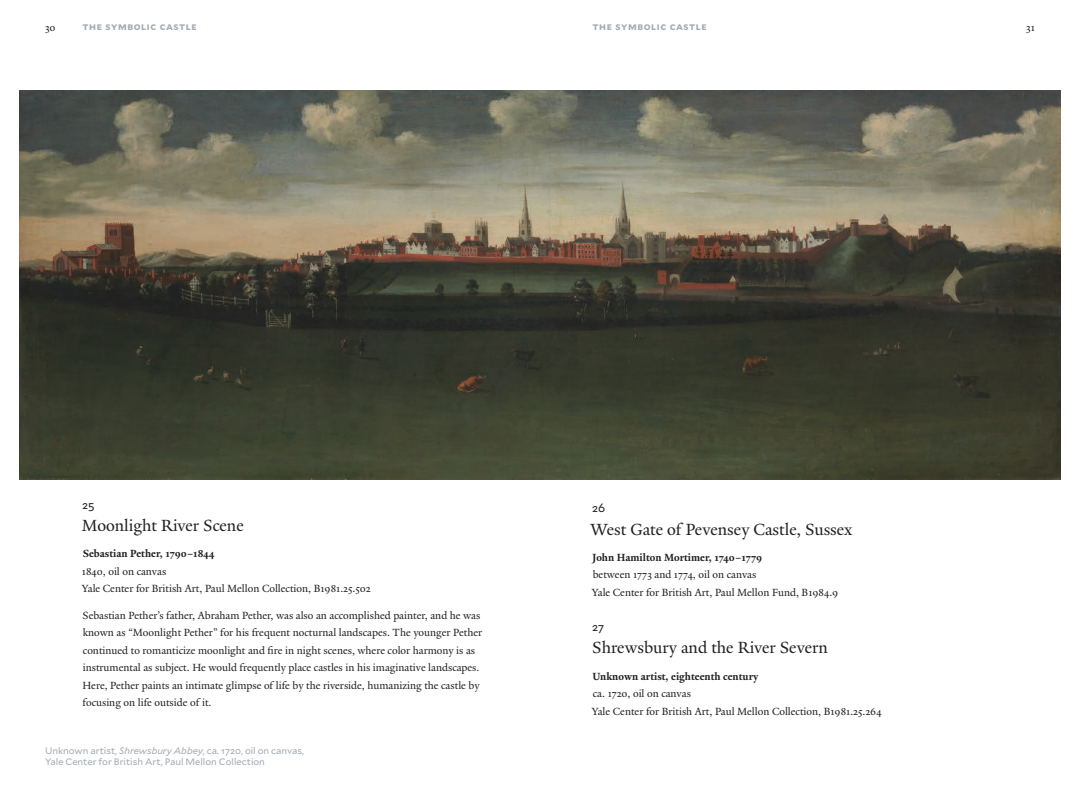
<style>
.page{position:relative;width:1080px;height:810px;background:#fff}
.page>*{position:absolute;margin:0;border:0;box-sizing:border-box;transform-origin:0 0}
.t1{font:17.5px "Yale New";color:#231f20}
.t2{font:11.25px/17.5px "Yale New";color:#231f20}
.t3{font:700 11.25px "Yale New";color:#231f20}
.t4{font:11.25px "Mallory";color:#231f20}
.t5{font:700 10px "Mallory";letter-spacing:.06em;color:#a1aab4}
.t6{font:9.38px/11.2px "Mallory";color:#a1aab4}
.s1{font-style:italic}
</style>
<div class="page">
<img style="left:19px;top:90px;width:1042px;height:390px">
<p class="t2" style="left:45px;top:18px;width:12px">30</p>
<p class="t5" style="left:82px;top:19px;width:116px">THE SYMBOLIC CASTLE</p>
<p class="t5" style="left:592px;top:19px;width:116px">THE SYMBOLIC CASTLE</p>
<p class="t2" style="left:1026px;top:18px;width:10px">31</p>
<p class="t4" style="left:82px;top:496px;width:14px">25</p>
<h1 class="t1" style="left:82px;top:515px;width:163px">Moonlight River Scene</h1>
<p class="t3" style="left:83px;top:547px;width:133px">Sebastian Pether, 1790–1844</p>
<p class="t2" style="left:82px;top:562px;width:290px">1840, oil on canvas<br>Yale Center for British Art, Paul Mellon Collection, B1981.25.502</p>
<p class="t2" style="left:83px;top:606px;width:401px">Sebastian Pether’s father, Abraham Pether, was also an accomplished painter, and he was known as “Moonlight Pether” for his frequent nocturnal landscapes. The younger Pether continued to romanticize moonlight and fire in night scenes, where color harmony is as instrumental as subject. He would frequently place castles in his imaginative landscapes.<br>Here, Pether paints an intimate glimpse of life by the riverside, humanizing the castle by focusing on life outside of it.</p>
<p class="t6" style="left:45px;top:744px;width:261px">Unknown artist, <span class="s1">Shrewsbury Abbey</span>, ca. 1720, oil on canvas,<br>Yale Center for British Art, Paul Mellon Collection</p>
<p class="t4" style="left:592px;top:500px;width:15px">26</p>
<h1 class="t1" style="left:591px;top:519px;width:263px">West Gate of Pevensey Castle, Sussex</h1>
<p class="t3" style="left:592px;top:551px;width:171px">John Hamilton Mortimer, 1740–1779</p>
<p class="t2" style="left:592px;top:566px;width:248px">between 1773 and 1774, oil on canvas<br>Yale Center for British Art, Paul Mellon Fund, B1984.9</p>
<p class="t4" style="left:592px;top:619px;width:14px">27</p>
<h1 class="t1" style="left:592px;top:637px;width:237px">Shrewsbury and the River Severn</h1>
<p class="t3" style="left:592px;top:669px;width:168px">Unknown artist, eighteenth century</p>
<p class="t2" style="left:592px;top:685px;width:291px">ca. 1720, oil on canvas<br>Yale Center for British Art, Paul Mellon Collection, B1981.25.264</p>
</div>
